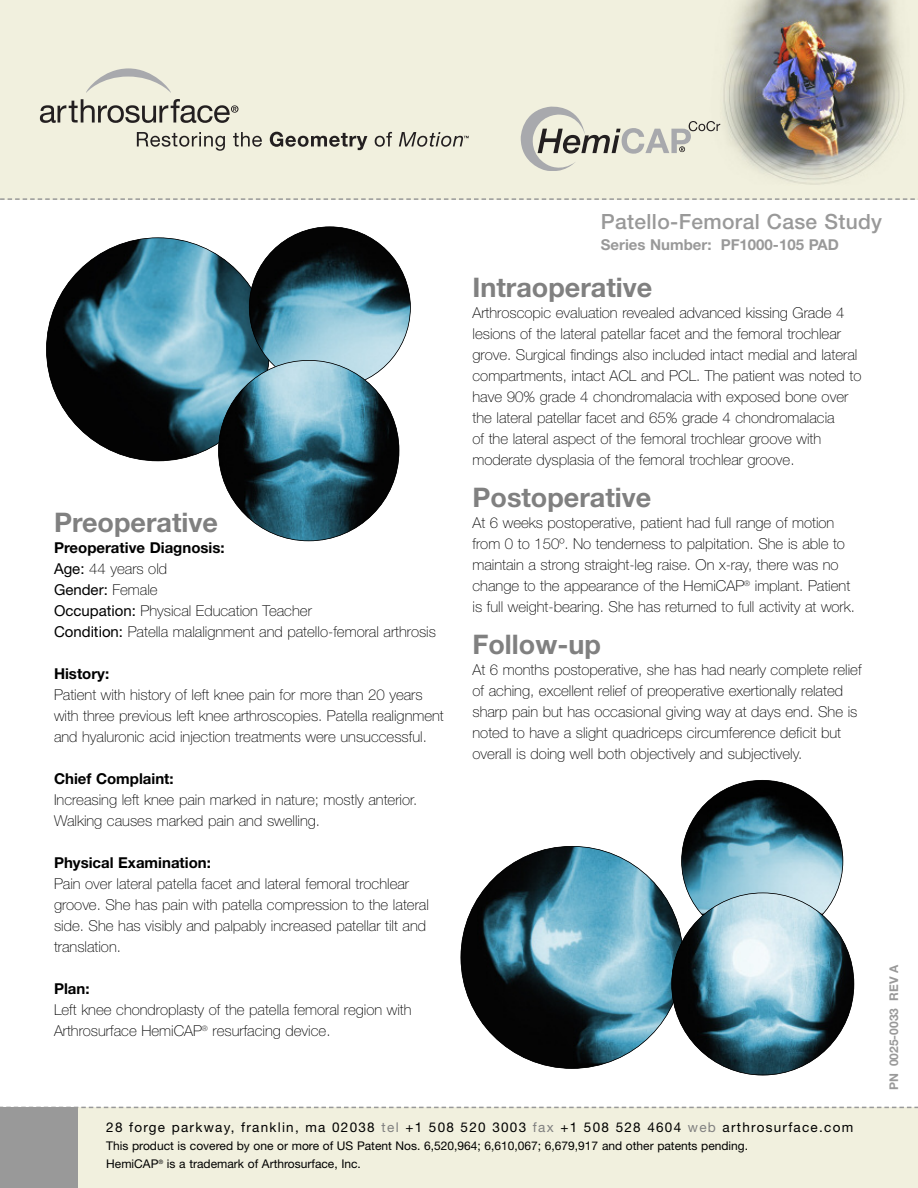
<style>
.page{position:relative;width:918px;height:1188px;background:#fff}
.page>*{position:absolute;margin:0;border:0;box-sizing:border-box;transform-origin:0 0}
.t1{font:700 27px "Helvetica Neue";color:#808080}
.t2{font:500 21px "Helvetica Neue";letter-spacing:.015em;color:#999}
.t3{font:100 15px/21px "Helvetica Neue";color:#000}
.t4{font:700 15px "Helvetica Neue";color:#000}
.t5{font:700 15px "Helvetica Neue";color:#999}
.t6{font:13.5px "Helvetica Neue";letter-spacing:.095em;color:#000}
.t7{font:12px/18px "Helvetica Neue";color:#000}
.t8{font:700 12px "Helvetica Neue";color:#999}
.s1{font-weight:700}
.s2{font-weight:400}
.s3{color:#808080}
</style>
<div class="page">
<div style="left:0;top:1107px;width:78px;height:81px;background:#999"></div>
<svg style="left:78px;top:1107px;width:840px;height:1px"></svg>
<img style="left:703px;top:0;width:215px;height:188px">
<svg style="left:0;top:198px;width:918px;height:2px"></svg>
<svg style="left:86px;top:68px;width:85px;height:25px"></svg>
<svg style="left:137px;top:132px;width:88px;height:19px"></svg>
<svg style="left:233px;top:132px;width:29px;height:15px"></svg>
<svg style="left:270px;top:132px;width:97px;height:18px"></svg>
<svg style="left:375px;top:132px;width:17px;height:15px"></svg>
<svg style="left:40px;top:99px;width:198px;height:24px"></svg>
<svg style="left:399px;top:132px;width:70px;height:15px"></svg>
<svg style="left:521px;top:107px;width:199px;height:64px"></svg>
<img style="left:46px;top:240px;width:203px;height:221px">
<img style="left:683px;top:780px;width:160px;height:113px">
<img style="left:461px;top:846px;width:222px;height:222px">
<img style="left:672px;top:893px;width:182px;height:182px">
<img style="left:249px;top:229px;width:161px;height:131px">
<img style="left:219px;top:360px;width:180px;height:181px">
<h1 class="t1" style="left:54px;top:512px;width:166px">Preoperative</h1>
<p class="t3" style="left:54px;top:538px;width:384px"><span class="s1">Preoperative Diagnosis:<br></span><span class="s2">Age:</span> 44 years old<br><span class="s2">Gender:</span> Female<br><span class="s2">Occupation:</span> Physical Education Teacher<br><span class="s2">Condition:</span> Patella malalignment and patello-femoral arthrosis</p>
<p class="t4" style="left:54px;top:668px;width:57px">History:</p>
<p class="t3" style="left:54px;top:685px;width:391px">Patient with history of left knee pain for more than 20 years with three previous left knee arthroscopies. Patella realignment and hyaluronic acid injection treatments were unsuccessful.</p>
<p class="t4" style="left:54px;top:773px;width:121px">Chief Complaint:</p>
<p class="t3" style="left:54px;top:790px;width:365px">Increasing left knee pain marked in nature; mostly anterior.<br>Walking causes marked pain and swelling.</p>
<p class="t4" style="left:54px;top:857px;width:158px">Physical Examination:</p>
<p class="t3" style="left:54px;top:874px;width:376px">Pain over lateral patella facet and lateral femoral trochlear groove. She has pain with patella compression to the lateral side. She has visibly and palpably increased patellar tilt and translation.</p>
<p class="t4" style="left:54px;top:983px;width:37px">Plan:</p>
<p class="t3" style="left:54px;top:1000px;width:359px">Left knee chondroplasty of the patella femoral region with<br>Arthrosurface HemiCAP<sup>®</sup> resurfacing device.</p>
<h2 class="t2" style="left:601px;top:214px;width:283px">Patello-Femoral Case Study</h2>
<p class="t5" style="left:601px;top:239px;width:240px">Series Number: PF1000-105 PAD</p>
<h1 class="t1" style="left:472px;top:278px;width:181px">Intraoperative</h1>
<p class="t3" style="left:472px;top:304px;width:390px">Arthroscopic evaluation revealed advanced kissing Grade 4 lesions of the lateral patellar facet and the femoral trochlear grove. Surgical findings also included intact medial and lateral compartments, intact ACL and PCL. The patient was noted to have 90% grade 4 chondromalacia with exposed bone over the lateral patellar facet and 65% grade 4 chondromalacia<br>of the lateral aspect of the femoral trochlear groove with moderate dysplasia of the femoral trochlear groove.</p>
<h1 class="t1" style="left:472px;top:488px;width:180px">Postoperative</h1>
<p class="t3" style="left:472px;top:514px;width:384px">At 6 weeks postoperative, patient had full range of motion from 0 to 150º. No tenderness to palpitation. She is able to maintain a strong straight-leg raise. On x-ray, there was no change to the appearance of the HemiCAP<sup>®</sup> implant. Patient is full weight-bearing. She has returned to full activity at work.</p>
<h1 class="t1" style="left:472px;top:635px;width:130px">Follow-up</h1>
<p class="t3" style="left:472px;top:661px;width:391px">At 6 months postoperative, she has had nearly complete relief of aching, excellent relief of preoperative exertionally related sharp pain but has occasional giving way at days end. She is noted to have a slight quadriceps circumference deficit but overall is doing well both objectively and subjectively.</p>
<p class="t8" style="left:889px;top:1090px;width:127px;rotate:-90deg">PN 0025-0033 REV A</p>
<p class="t6" style="left:106px;top:1123px;width:748px">28 forge parkway, franklin, ma 02038 <span class="s3">tel</span> +1 508 520 3003 <span class="s3">fax</span> +1 508 528 4604 <span class="s3">web</span> arthrosurface.com</p>
<p class="t7" style="left:106px;top:1138px;width:643px">This product is covered by one or more of US Patent Nos. 6,520,964; 6,610,067; 6,679,917 and other patents pending.<br>HemiCAP<sup>®</sup> is a trademark of Arthrosurface, Inc.</p>
</div>
